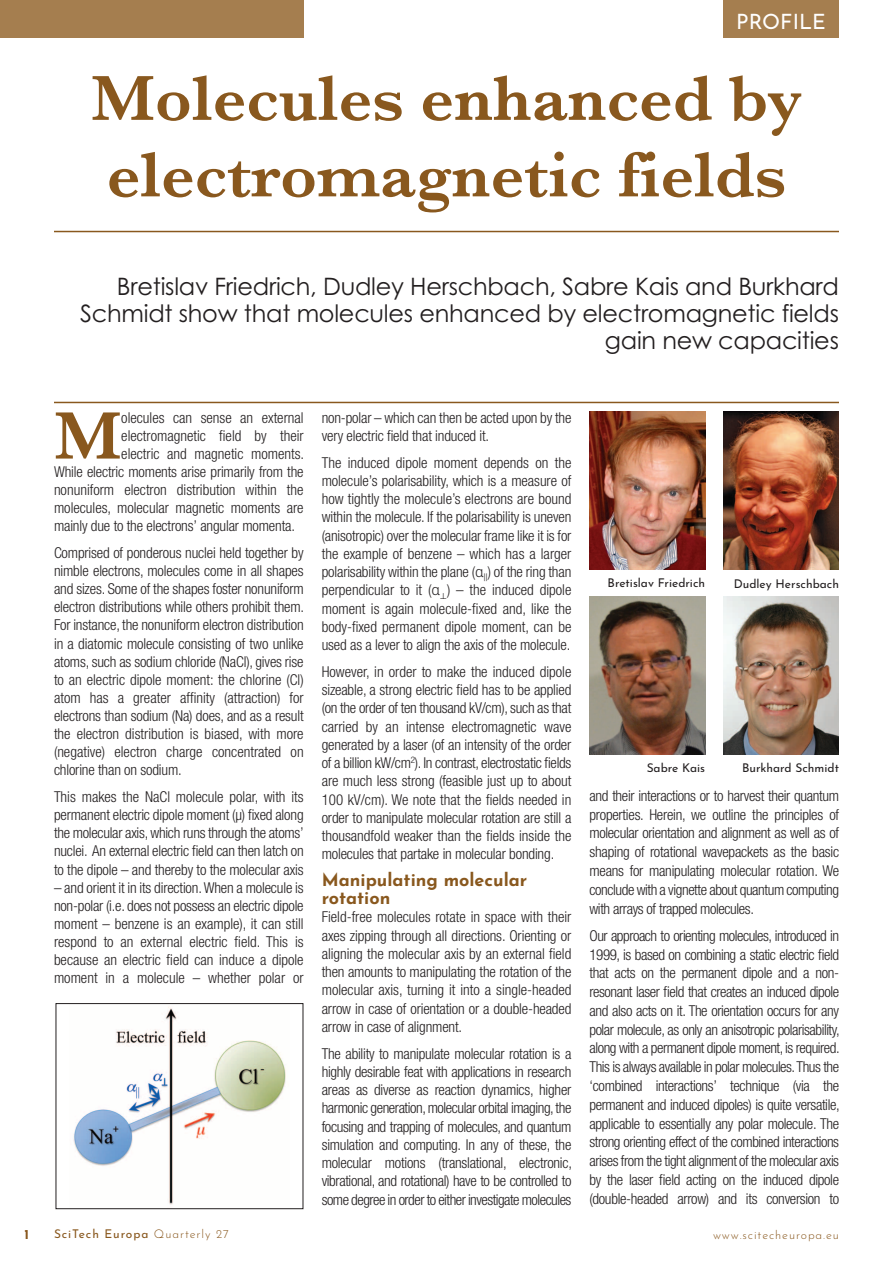
<style>
.page{position:relative;width:893px;height:1263px;background:#fff}
.page>*{position:absolute;margin:0;border:0;box-sizing:border-box;transform-origin:0 0}
.t1{font:600 69.6px "Baskerville";color:#89581e}
.t2{font:600 66px/76.5px "Baskerville";color:#89581e}
.t3{font:24px/27px "Century Gothic";letter-spacing:-.01em;color:#231f20;text-align:right}
.t4{font:21px "Josefin Sans";color:#fff}
.t5{font:700 18px/18.3px "Josefin Sans";color:#89581e}
.t6{font:300 condensed 15px/18.3px "Helvetica Neue LT Std";letter-spacing:-.01em;color:#231f20;text-align:justify}
.t7{font:700 13.5px "Josefin Sans";color:#89581e}
.t8{font:12px "Josefin Sans";color:#231f20}
.t9{font:12px "Josefin Sans";letter-spacing:.075em;color:#89581e}
.t10{font:300 12px "Josefin Sans";letter-spacing:.075em;color:#89581e}
.s1{font-weight:300}
.s2{font-family:"Roboto";font-stretch:normal}
</style>
<div class="page">
<div style="left:723px;top:0;width:116px;height:38px;background:#a57e4f"></div>
<hr style="left:54px;top:231px;width:785px;height:1px;background:#89581e">
<hr style="left:54px;top:402px;width:785px;height:1px;background:#89581e">
<div style="left:0;top:0;width:304px;height:38px;background:#a57e4f"></div>
<img style="left:589px;top:411px;width:116px;height:158px">
<img style="left:723px;top:411px;width:116px;height:158px">
<img style="left:589px;top:596px;width:116px;height:158px">
<img style="left:723px;top:596px;width:116px;height:158px">
<img style="left:73px;top:1006px;width:213px;height:199px">
<div style="left:56px;top:1003px;width:247px;height:206px;border:1px solid #231f20"></div>
<h3 class="t4" style="left:736px;top:12px;width:91px">PROFILE</h3>
<h2 class="t2" style="left:91px;top:67px;width:713px">Molecules enhanced by electromagnetic fields</h2>
<h3 class="t3" style="left:80px;top:275px;width:760px">Bretislav Friedrich, Dudley Herschbach, Sabre Kais and Burkhard<br>Schmidt show that molecules enhanced by electromagnetic fields gain new capacities</h3>
<h1 class="t1" style="left:54px;top:412px;width:69px">M</h1>
<p class="t6" style="left:121px;top:409px;width:184px">olecules can sense an external</p>
<p class="t6" style="left:121px;top:427px;width:184px">electromagnetic field by their</p>
<p class="t6" style="left:121px;top:446px;width:184px">electric and magnetic moments.</p>
<p class="t6" style="left:54px;top:464px;width:251px">While electric moments arise primaril y from the</p>
<p class="t6" style="left:54px;top:482px;width:251px">nonuniform electron distribution within the</p>
<p class="t6" style="left:54px;top:500px;width:251px">molecules, molecular magnetic moments are</p>
<p class="t6" style="left:54px;top:518px;width:243px">mainly due to the electrons’ angular momenta.</p>
<p class="t6" style="left:54px;top:545px;width:252px">Comprised of ponderous nuclei held together by nimble electrons, molecules come in all shapes and sizes. Some of the shapes foster nonuniform electron distributions while others prohibit them.<br>For instance, the nonuniform electron distribution in a diatomic molecule consisting of two unlike atoms, such as sodium chloride (NaCl), gives rise to an electric dipole moment: the chlorine (Cl) atom has a greater affinity (attraction) for electrons than sodium (Na) does, and as a result the electron distribution is biased, with more (negative) electron charge concentrated on chlorine than on sodium.</p>
<p class="t6" style="left:54px;top:789px;width:251px">This makes the NaCl molecule polar, with its permanent electric dipole moment (μ) fixed along the molecular axis, which runs through the atoms’ nuclei. An external electric field can then latch on to the dipole – and thereby to the molecular axis</p>
<p class="t6" style="left:54px;top:879px;width:251px">– and orient it in its direction. When a molecule is non-polar (i.e. does not possess an electric dipole moment – benzene is an example), it can still respond to an external electric field. This is because an electric field can induce a dipole moment in a molecule – whether polar or</p>
<p class="t7" style="left:25px;top:1226px;width:6px">1</p>
<p class="t9" style="left:54px;top:1229px;width:176px">SciTech Europa <span class="s1">Quarterly 27</span></p>
<p class="t6" style="left:322px;top:409px;width:251px">non-polar – which can then be acted upon by the very electric field that induced it.</p>
<p class="t6" style="left:322px;top:454px;width:251px">The induced dipole moment depends on the molecule’s polarisability, which is a measure of how tightly the molecule’s electrons are bound within the molecule. If the polarisability is uneven (anisotropic) over the molecular frame like it is for the example of benzene – which has a larger polarisability within the plane (<span class="s2">α</span><sub>||</sub>) of the ring than perpendicular to it (<span class="s2">α</span>⟂) – the induced dipole moment is again molecule-fixed and, like the body-fixed permanent dipole moment, can be used as a lever to align the axis of the molecule.</p>
<p class="t6" style="left:322px;top:664px;width:251px">However, in order to make the induced dipole sizeable, a strong electric field has to be applied (on the order of ten thousand kV/cm), such as that carried by an intense electromagnetic wave generated by a laser (of an intensity of the order of a billion kW/cm<sup>2</sup>). In contrast, electrostatic fields are much less strong (feasible just up to about 100 kV/cm). We note that the fields needed in order to manipulate molecular rotation are still a thousandfold weaker than the fields inside the molecules that partake in molecular bonding.</p>
<p class="t5" style="left:322px;top:871px;width:207px">Manipulating molecular rotation</p>
<p class="t6" style="left:322px;top:909px;width:251px">Field-free molecules rotate in space with their axes zipping through all directions. Orienting or aligning the molecular axis by an external field then amounts to manipulating the rotation of the molecular axis, turning it into a single-headed arrow in case of orientation or a double-headed arrow in case of alignment.</p>
<p class="t6" style="left:322px;top:1045px;width:252px">The ability to manipulate molecular rotation is a highly desirable feat with applications in research areas as diverse as reaction dynamics, higher harmonic generation, molecular orbital imaging, the focusing and trapping of molecules, and quantum simulation and computing. In any of these, the molecular motions (translational, electronic, vibrational, and rotational) have to be controlled to some degree in order to either investigate molecules</p>
<p class="t8" style="left:608px;top:578px;width:99px">Bretislav Friedrich</p>
<p class="t8" style="left:734px;top:578px;width:107px">Dudley Herschbach</p>
<p class="t8" style="left:647px;top:763px;width:60px">Sabre Kais</p>
<p class="t8" style="left:742px;top:763px;width:98px">Burkhard Schmidt</p>
<p class="t6" style="left:589px;top:787px;width:251px;line-height:18.8px">and their interactions or to harvest their quantum properties. Herein, we outline the principles of molecular orientation and alignment as well as of shaping of rotational wavepackets as the basic means for manipulating molecular rotation. We conclude with a vignette about quantum computing with arrays of trapped molecules.</p>
<p class="t6" style="left:589px;top:927px;width:252px;line-height:18.8px">Our approach to orienting molecules, introduced in 1999, is based on combining a static electric field that acts on the permanent dipole and a non&shy;resonant laser field that creates an induced dipole and also acts on it. The orientation occurs for any polar molecule, as only an anisotropic polarisability, along with a permanent dipole moment, is required.<br>This is always available in polar molecules. Thus the ‘combined interactions’ technique (via the permanent and induced dipoles) is quite versatile, applicable to essentially any polar molecule. The strong orienting effect of the combined interactions arises from the tight alignment of the molecular axis by the laser field acting on the induced dipole (double-headed arrow) and its conversion to</p>
<p class="t10" style="left:713px;top:1225px;width:127px">www.scitecheuropa.eu</p>
</div>
